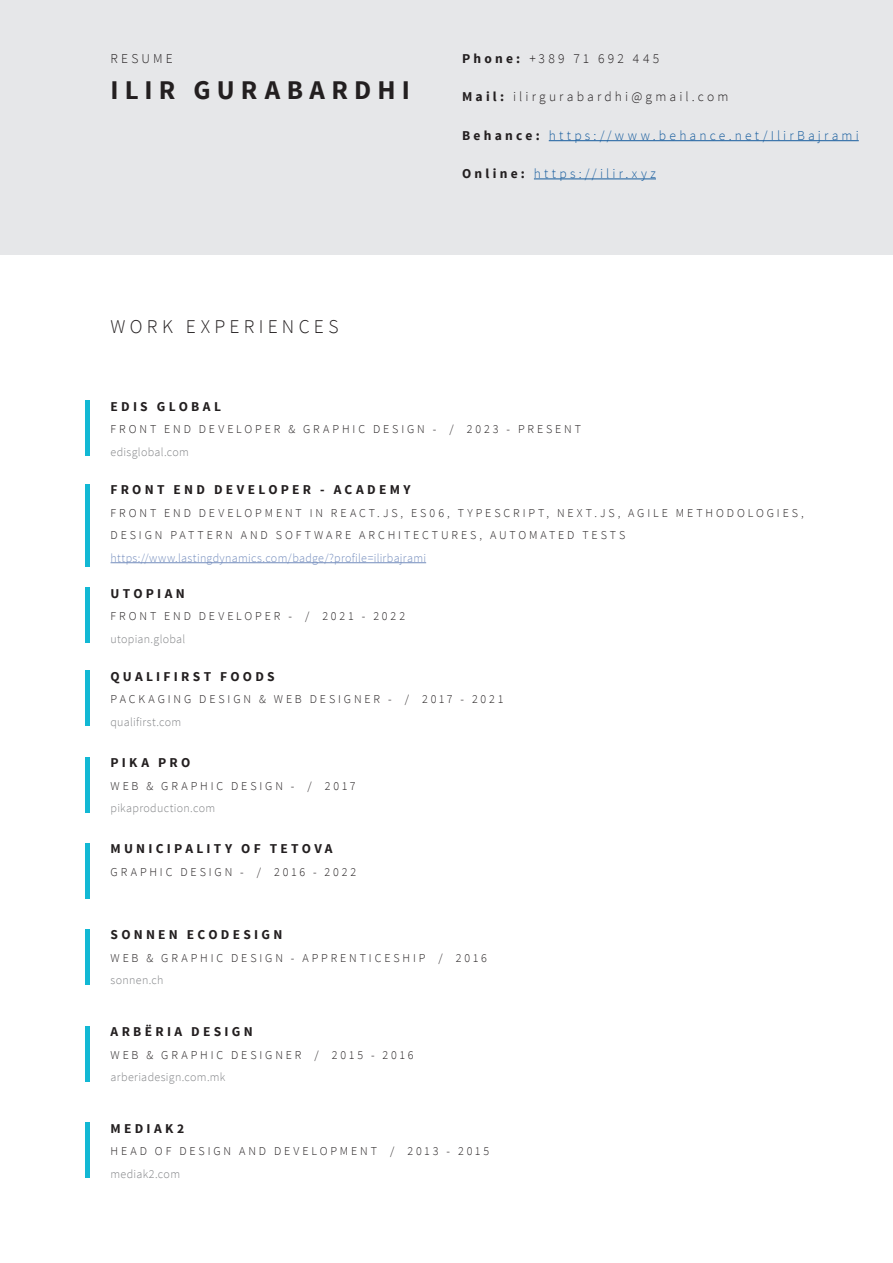
<style>
.page{position:relative;width:893px;height:1263px;background:#fff}
.page>*{position:absolute;margin:0;border:0;box-sizing:border-box;transform-origin:0 0}
.t1{font:700 27px "Source Sans Pro";letter-spacing:.225em;color:#231f20}
.H1_13_18{font:300 19.5px "Source Sans Pro";letter-spacing:.215em;color:#231f20}
.H2_9_18{font:700 13.5px "Source Sans Pro";letter-spacing:.24em;color:#231f20}
.t2{font:300 13.5px "Source Sans Pro";letter-spacing:.235em;color:#175d9e}
.t3{font:300 13.5px "Source Sans Pro";letter-spacing:.23em;color:#231f20}
.Numbers_8_15{font:300 12px "Source Sans Pro";letter-spacing:.24em;color:#231f20}
.Caption_6_5_15{font:300 12px "Source Sans Pro";letter-spacing:.025em;color:#808285}
.Numbers_8_15-2{font:300 12px "Source Sans Pro";letter-spacing:.025em;color:#738cbd}
.Numbers_8_15-3{font:300 12px "Source Sans Pro";letter-spacing:.025em;color:#808285}
.s1{font-weight:700}
.s2{font-weight:700;color:#231f20}
</style>
<div class="page">
<div style="left:0;top:0;width:893px;height:255px;background:#e6e7e9"></div>
<hr style="left:85px;top:671px;width:4px;height:55px;background:#12b8d4">
<hr style="left:85px;top:587px;width:4px;height:56px;background:#12b8d4">
<hr style="left:85px;top:484px;width:4px;height:83px;background:#12b8d4">
<hr style="left:85px;top:757px;width:4px;height:55px;background:#12b8d4">
<hr style="left:85px;top:843px;width:4px;height:55px;background:#12b8d4">
<hr style="left:85px;top:929px;width:4px;height:55px;background:#12b8d4">
<hr style="left:85px;top:1026px;width:4px;height:55px;background:#12b8d4">
<hr style="left:85px;top:1123px;width:4px;height:55px;background:#12b8d4">
<hr style="left:549px;top:140px;width:310px;height:1px;background:#175d9e">
<hr style="left:534px;top:179px;width:122px;height:1px;background:#175d9e">
<hr style="left:111px;top:562px;width:315px;height:1px;background:#738cbd">
<hr style="left:85px;top:401px;width:4px;height:55px;background:#12b8d4">
<p class="t3" style="left:111px;top:51px;width:64px">RESUME</p>
<h1 class="t1" style="left:111px;top:73px;width:301px">ILIR GURABARDHI</h1>
<p class="t3" style="left:462px;top:51px;width:199px"><span class="s1">Phone:</span> +389 71 692 445</p>
<p class="t3" style="left:462px;top:89px;width:268px"><span class="s1">Mail:</span> ilirgurabardhi@gmail.com</p>
<p class="t2" style="left:462px;top:127px;width:398px"><span class="s2">Behance:</span> https://www.behance.net/IlirBajrami</p>
<p class="t2" style="left:462px;top:165px;width:195px"><span class="s2">Online:</span> https://ilir.xyz</p>
<p class="H1_13_18" style="left:111px;top:315px;width:229px">WORK EXPERIENCES</p>
<p class="H2_9_18" style="left:111px;top:398px;width:112px">EDIS GLOBAL</p>
<p class="Numbers_8_15" style="left:111px;top:422px;width:472px">FRONT END DEVELOPER &amp; GRAPHIC DESIGN - / 2023 - PRESENT</p>
<p class="Numbers_8_15-3" style="left:111px;top:445px;width:80px">edisglobal.com</p>
<p class="H2_9_18" style="left:111px;top:481px;width:301px">FRONT END DEVELOPER - ACADEMY</p>
<p class="Numbers_8_15" style="left:111px;top:506px;width:695px">FRONT END DEVELOPMENT IN REACT.JS, ES06, TYPESCRIPT, NEXT.JS, AGILE METHODOLOGIES,</p>
<p class="Numbers_8_15" style="left:111px;top:528px;width:516px">DESIGN PATTERN AND SOFTWARE ARCHITECTURES, AUTOMATED TESTS</p>
<p class="Numbers_8_15-2" style="left:111px;top:551px;width:317px">https://www.lastingdynamics.com/badge/?profile=ilirbajrami</p>
<p class="H2_9_18" style="left:111px;top:584px;width:76px">UTOPIAN</p>
<p class="Numbers_8_15" style="left:111px;top:609px;width:296px">FRONT END DEVELOPER - / 2021 - 2022</p>
<p class="Numbers_8_15-3" style="left:111px;top:631px;width:76px">utopian.global</p>
<p class="H2_9_18" style="left:111px;top:668px;width:165px">QUALIFIRST FOODS</p>
<p class="Numbers_8_15" style="left:111px;top:692px;width:395px">PACKAGING DESIGN &amp; WEB DESIGNER - / 2017 - 2021</p>
<p class="Numbers_8_15-3" style="left:111px;top:715px;width:72px">qualifirst.com</p>
<p class="H2_9_18" style="left:111px;top:754px;width:81px">PIKA PRO</p>
<p class="Numbers_8_15" style="left:111px;top:778px;width:246px">WEB &amp; GRAPHIC DESIGN - / 2017</p>
<p class="Caption_6_5_15" style="left:111px;top:801px;width:106px">pikaproduction.com</p>
<p class="H2_9_18" style="left:111px;top:840px;width:224px">MUNICIPALITY OF TETOVA</p>
<p class="Numbers_8_15" style="left:111px;top:864px;width:247px">GRAPHIC DESIGN - / 2016 - 2022</p>
<p class="H2_9_18" style="left:111px;top:926px;width:173px">SONNEN ECODESIGN</p>
<p class="Numbers_8_15" style="left:111px;top:950px;width:378px">WEB &amp; GRAPHIC DESIGN - APPRENTICESHIP / 2016</p>
<p class="Caption_6_5_15" style="left:111px;top:973px;width:55px">sonnen.ch</p>
<p class="H2_9_18" style="left:111px;top:1023px;width:144px">ARBËRIA DESIGN</p>
<p class="Numbers_8_15" style="left:111px;top:1047px;width:304px">WEB &amp; GRAPHIC DESIGNER / 2015 - 2016</p>
<p class="Caption_6_5_15" style="left:111px;top:1070px;width:116px">arberiadesign.com.mk</p>
<p class="H2_9_18" style="left:111px;top:1120px;width:75px">MEDIAK2</p>
<p class="Numbers_8_15" style="left:111px;top:1144px;width:380px">HEAD OF DESIGN AND DEVELOPMENT / 2013 - 2015</p>
<p class="Caption_6_5_15" style="left:111px;top:1167px;width:71px">mediak2.com</p>
</div>
